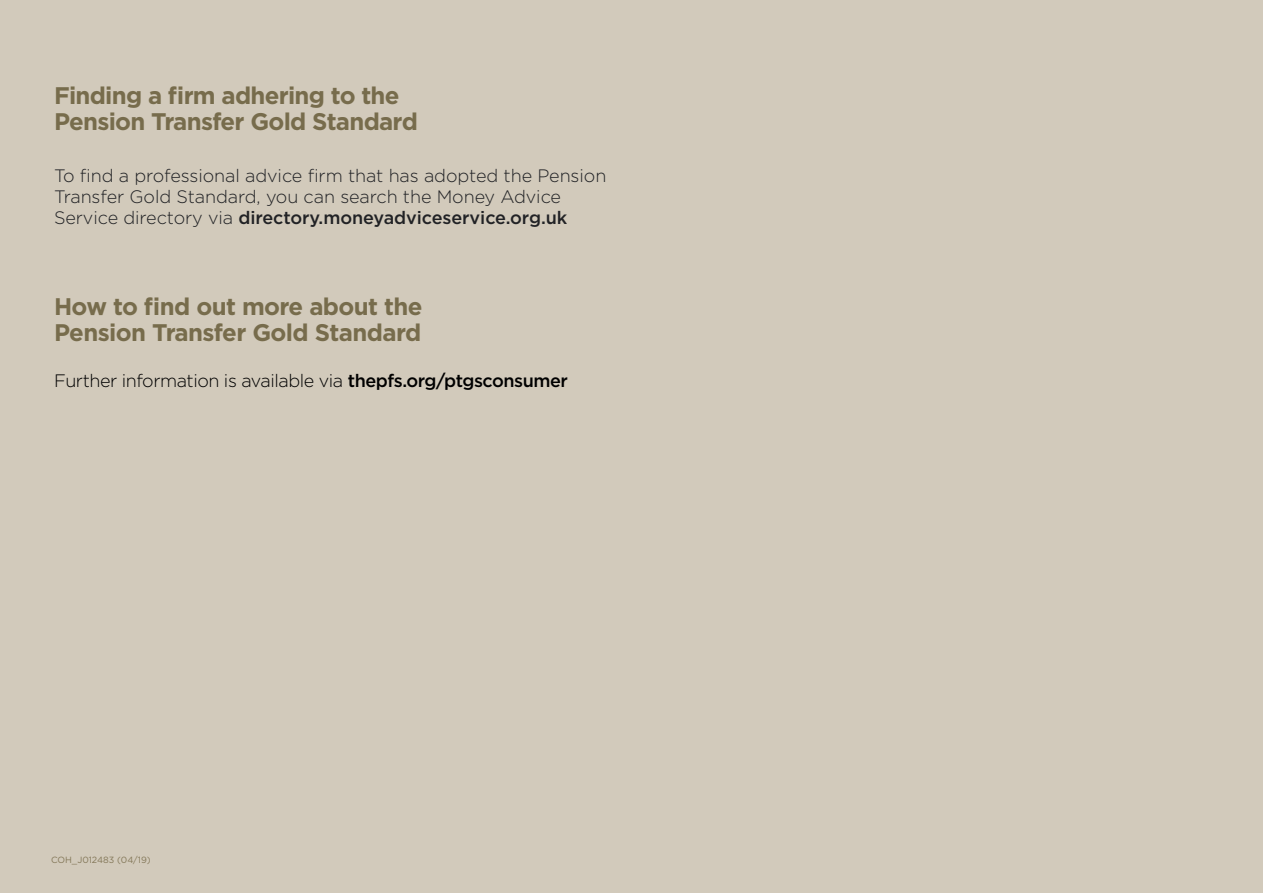
<style>
.page{position:relative;width:1263px;height:893px;background:#d2cabb}
.page>*{position:absolute;margin:0;border:0;box-sizing:border-box;transform-origin:0 0}
.t1{font:700 24px/25.5px "Gotham";letter-spacing:-.03em;color:#776c4c}
.t2{font:300 18px/21px "Gotham";letter-spacing:-.005em;color:#212225}
.t3{font:300 18px "Gotham";letter-spacing:-.025em;color:#000}
.t4{font:9px "Gotham";color:#837758}
.s1{font-weight:500}
</style>
<div class="page">
<h1 class="t1" style="left:54px;top:83px;width:365px">Finding a firm adhering to the<br>Pension Transfer Gold Standard</h1>
<p class="t2" style="left:54px;top:164px;width:554px">To find a professional advice firm that has adopted the Pension<br>Transfer Gold Standard, you can search the Money Advice<br>Service directory via <span class="s1">directory.moneyadviceservice.org.uk</span></p>
<h1 class="t1" style="left:54px;top:294px;width:370px">How to find out more about the<br>Pension Transfer Gold Standard</h1>
<p class="t3" style="left:54px;top:370px;width:516px">Further information is available via <span class="s1">thepfs.org/ptgsconsumer</span></p>
<p class="t4" style="left:51px;top:854px;width:101px">COH_J012483 (04/19)</p>
</div>
